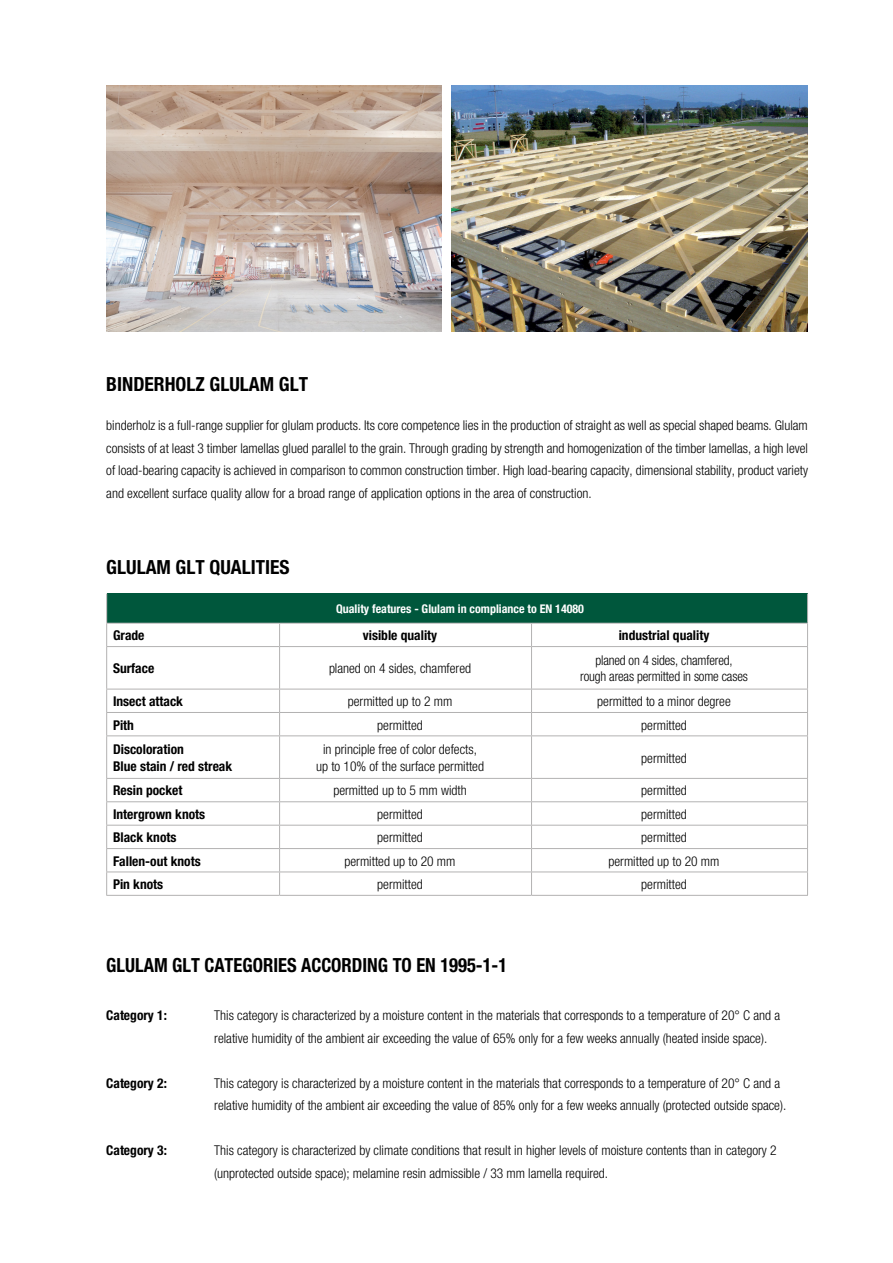
<style>
.page{position:relative;width:893px;height:1263px;background:#fff}
.page>*{position:absolute;margin:0;border:0;box-sizing:border-box;transform-origin:0 0}
.t1{font:19.5px "Helvetica Neue LT 77 Bd Cn";color:#000;scale:.95 1}
.t2{font:19.5px "Helvetica Neue LT 77 Bd Cn";color:#000}
.t3{font:13.5px/22.5px "Helvetica Neue LT 47 Lt Cn";color:#000}
.t4{font:13.5px/16.2px "Helvetica Neue LT 77 Bd Cn";color:#000}
.t5{font:12px "Helvetica Neue LT 77 Bd Cn";color:#fff}
</style>
<div class="page">
<img style="left:106px;top:85px;width:336px;height:247px">
<img style="left:451px;top:85px;width:357px;height:247px">
<div style="left:107px;top:594px;width:700px;height:29px;background:#00573c"></div>
<svg style="left:279px;top:624px;width:1px;height:22px"></svg>
<svg style="left:531px;top:624px;width:1px;height:22px"></svg>
<svg style="left:807px;top:594px;width:1px;height:52px"></svg>
<hr style="left:279px;top:647px;width:1px;height:42px;background:#b3b2b2">
<hr style="left:531px;top:647px;width:1px;height:42px;background:#b3b2b2">
<hr style="left:807px;top:647px;width:1px;height:42px;background:#b3b2b2">
<hr style="left:106px;top:712px;width:174px;height:1px;background:#b3b2b2">
<svg style="left:106px;top:690px;width:1px;height:45px"></svg>
<hr style="left:280px;top:712px;width:251px;height:1px;background:#b3b2b2">
<svg style="left:279px;top:690px;width:1px;height:45px"></svg>
<hr style="left:531px;top:712px;width:277px;height:1px;background:#b3b2b2">
<svg style="left:531px;top:690px;width:1px;height:45px"></svg>
<svg style="left:807px;top:690px;width:1px;height:45px"></svg>
<hr style="left:106px;top:735px;width:174px;height:1px;background:#b3b2b2">
<hr style="left:106px;top:736px;width:1px;height:42px;background:#b3b2b2">
<hr style="left:280px;top:735px;width:251px;height:1px;background:#b3b2b2">
<hr style="left:279px;top:736px;width:1px;height:42px;background:#b3b2b2">
<hr style="left:531px;top:735px;width:277px;height:1px;background:#b3b2b2">
<hr style="left:531px;top:736px;width:1px;height:42px;background:#b3b2b2">
<hr style="left:807px;top:736px;width:1px;height:42px;background:#b3b2b2">
<hr style="left:106px;top:778px;width:174px;height:1px;background:#b3b2b2">
<hr style="left:280px;top:778px;width:251px;height:1px;background:#b3b2b2">
<hr style="left:531px;top:778px;width:277px;height:1px;background:#b3b2b2">
<hr style="left:106px;top:801px;width:174px;height:1px;background:#b3b2b2">
<hr style="left:280px;top:801px;width:251px;height:1px;background:#b3b2b2">
<hr style="left:531px;top:801px;width:277px;height:1px;background:#b3b2b2">
<hr style="left:106px;top:825px;width:174px;height:1px;background:#b3b2b2">
<hr style="left:280px;top:825px;width:251px;height:1px;background:#b3b2b2">
<hr style="left:531px;top:825px;width:277px;height:1px;background:#b3b2b2">
<hr style="left:106px;top:848px;width:174px;height:1px;background:#b3b2b2">
<hr style="left:280px;top:848px;width:251px;height:1px;background:#b3b2b2">
<hr style="left:531px;top:848px;width:277px;height:1px;background:#b3b2b2">
<hr style="left:106px;top:871px;width:174px;height:1px;background:#b3b2b2">
<svg style="left:106px;top:779px;width:1px;height:116px"></svg>
<hr style="left:280px;top:871px;width:251px;height:1px;background:#b3b2b2">
<svg style="left:279px;top:779px;width:1px;height:116px"></svg>
<hr style="left:531px;top:871px;width:277px;height:1px;background:#b3b2b2">
<svg style="left:531px;top:779px;width:1px;height:116px"></svg>
<svg style="left:807px;top:779px;width:1px;height:116px"></svg>
<hr style="left:106px;top:895px;width:174px;height:1px;background:#b3b2b2">
<hr style="left:280px;top:895px;width:251px;height:1px;background:#b3b2b2">
<hr style="left:531px;top:895px;width:277px;height:1px;background:#b3b2b2">
<hr style="left:106px;top:623px;width:174px;height:1px;background:#b3b2b2">
<svg style="left:106px;top:594px;width:1px;height:52px"></svg>
<hr style="left:280px;top:623px;width:251px;height:1px;background:#b3b2b2">
<hr style="left:531px;top:623px;width:277px;height:1px;background:#b3b2b2">
<hr style="left:106px;top:646px;width:174px;height:1px;background:#b3b2b2">
<hr style="left:106px;top:647px;width:1px;height:42px;background:#b3b2b2">
<hr style="left:280px;top:646px;width:251px;height:1px;background:#b3b2b2">
<hr style="left:531px;top:646px;width:277px;height:1px;background:#b3b2b2">
<hr style="left:106px;top:689px;width:174px;height:1px;background:#b3b2b2">
<hr style="left:280px;top:689px;width:251px;height:1px;background:#b3b2b2">
<hr style="left:531px;top:689px;width:277px;height:1px;background:#b3b2b2">
<h1 class="t2" style="left:106px;top:372px;width:203px">BINDERHOLZ GLULAM GLT</h1>
<p class="t3" style="left:106px;top:414px;width:703px;text-align:justify">binderholz is a full-range supplier for glulam products. Its core competence lies in the production of straight as well as special shaped beams. Glulam consists of at least 3 timber lamellas glued parallel to the grain. Through grading by strength and homogenization of the timber lamellas, a high level of load-bearing capacity is achieved in comparison to common construction timber. High load-bearing capacity, dimensional stability, product variety and excellent surface quality allow for a broad range of application options in the area of construction.</p>
<h1 class="t2" style="left:106px;top:555px;width:185px">GLULAM GLT QUALITIES</h1>
<p class="t5" style="left:336px;top:601px;width:249px">Quality features - Glulam in compliance to EN 14080</p>
<p class="t4" style="left:113px;top:627px;width:33px">Grade</p>
<p class="t4" style="left:363px;top:627px;width:76px">visible quality</p>
<p class="t4" style="left:619px;top:627px;width:92px">industrial quality</p>
<p class="t4" style="left:113px;top:660px;width:43px">Surface</p>
<p class="t3" style="left:329px;top:657px;width:144px">planed on 4 sides, chamfered</p>
<p class="t3" style="left:580px;top:652px;width:169px;line-height:16.2px;text-align:center">planed on 4 sides, chamfered,<br>rough areas permitted in some cases</p>
<p class="t4" style="left:113px;top:693px;width:71px">Insect attack</p>
<p class="t3" style="left:348px;top:690px;width:106px">permitted up to 2 mm</p>
<p class="t3" style="left:597px;top:690px;width:135px">permitted to a minor degree</p>
<p class="t4" style="left:113px;top:716px;width:22px">Pith</p>
<p class="t3" style="left:377px;top:713px;width:47px">permitted</p>
<p class="t3" style="left:641px;top:713px;width:47px">permitted</p>
<p class="t4" style="left:113px;top:741px;width:121px">Discoloration<br>Blue stain / red streak</p>
<p class="t3" style="left:316px;top:741px;width:169px;line-height:16.2px;text-align:center">in principle free of color defects, up to 10% of the surface permitted</p>
<p class="t3" style="left:641px;top:746px;width:47px">permitted</p>
<p class="t4" style="left:113px;top:782px;width:71px">Resin pocket</p>
<p class="t3" style="left:333px;top:779px;width:135px">permitted up to 5 mm width</p>
<p class="t3" style="left:641px;top:779px;width:47px">permitted</p>
<p class="t4" style="left:113px;top:806px;width:94px">Intergrown knots</p>
<p class="t3" style="left:377px;top:803px;width:47px">permitted</p>
<p class="t3" style="left:641px;top:803px;width:47px">permitted</p>
<p class="t4" style="left:113px;top:829px;width:65px">Black knots</p>
<p class="t3" style="left:377px;top:826px;width:47px">permitted</p>
<p class="t3" style="left:641px;top:826px;width:47px">permitted</p>
<p class="t4" style="left:113px;top:852px;width:89px">Fallen-out knots</p>
<p class="t3" style="left:345px;top:849px;width:112px">permitted up to 20 mm</p>
<p class="t3" style="left:608px;top:849px;width:112px">permitted up to 20 mm</p>
<p class="t4" style="left:113px;top:876px;width:52px">Pin knots</p>
<p class="t3" style="left:377px;top:873px;width:47px">permitted</p>
<p class="t3" style="left:641px;top:873px;width:47px">permitted</p>
<h1 class="t1" style="left:106px;top:953px;width:424px">GLULAM GLT CATEGORIES ACCORDING TO EN 1995-1-1</h1>
<p class="t4" style="left:106px;top:1007px;width:62px">Category 1:</p>
<p class="t3" style="left:214px;top:1004px;width:567px">This category is characterized by a moisture content in the materials that corresponds to a temperature of 20° C and a relative humidity of the ambient air exceeding the value of 65% only for a few weeks annually (heated inside space).</p>
<p class="t4" style="left:106px;top:1075px;width:62px">Category 2:</p>
<p class="t3" style="left:214px;top:1071px;width:573px">This category is characterized by a moisture content in the materials that corresponds to a temperature of 20° C and a relative humidity of the ambient air exceeding the value of 85% only for a few weeks annually (protected outside space).</p>
<p class="t4" style="left:106px;top:1142px;width:62px">Category 3:</p>
<p class="t3" style="left:214px;top:1139px;width:564px">This category is characterized by climate conditions that result in higher levels of moisture contents than in category 2 (unprotected outside space); melamine resin admissible / 33 mm lamella required.</p>
</div>
